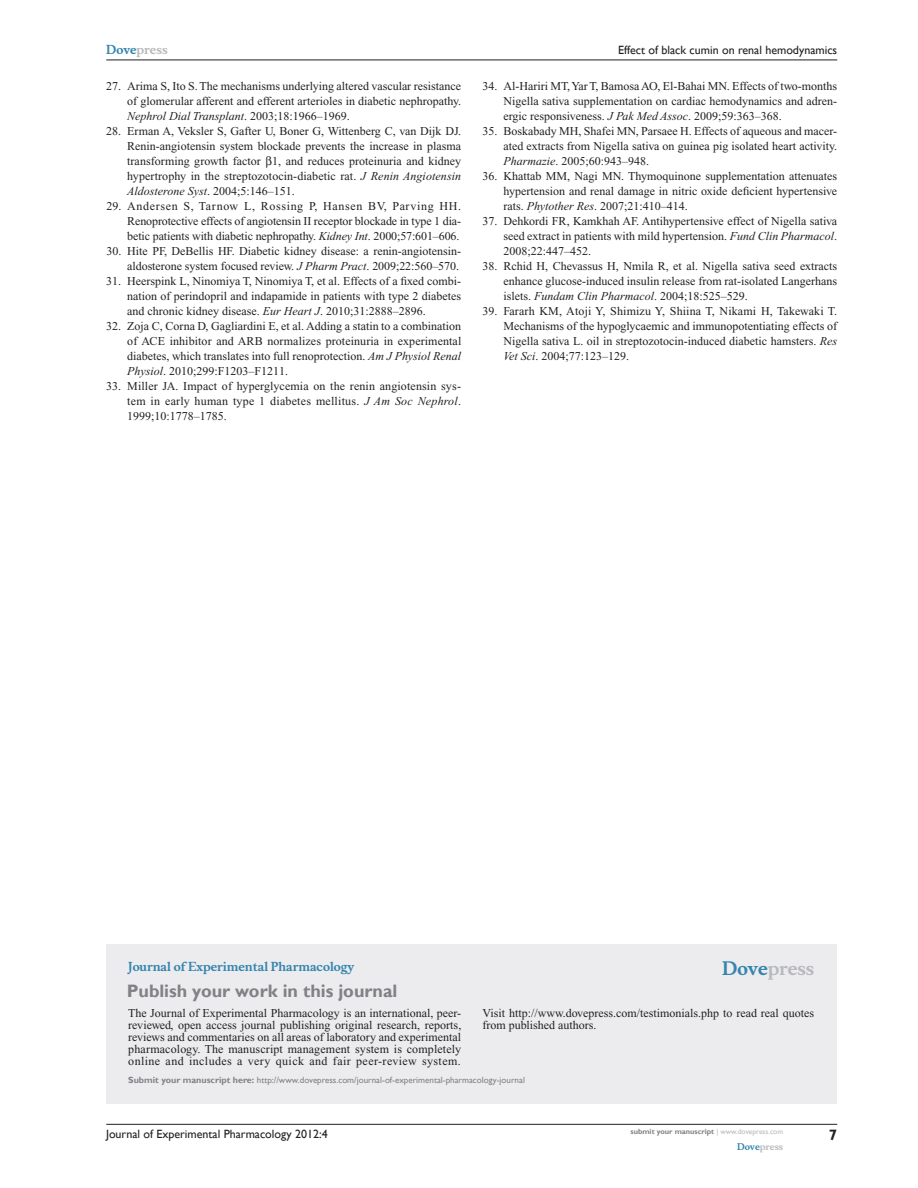
<style>
.page{position:relative;width:918px;height:1188px;background:#fff}
.page>*{position:absolute;margin:0;border:0;box-sizing:border-box;transform-origin:0 0}
.t1{font:700 18px "Gill Sans";color:#808285}
.t2{font:700 18px "Musee";color:#b8b9bc}
.t3{font:700 15px "Gill Sans";color:#231f20}
.t4{font:12px/15px "Times New Roman";color:#231f20;text-align:justify}
.t5{font:12px "Gill Sans";color:#231f20}
.t6{font:700 12px "Musee";color:#3485ae}
.t7{font:700 12px "Musee";color:#b8b9bc}
.t8{font:9px "Gill Sans";color:#808285}
.t9{font:700 9px "Musee";color:#b8b9bc}
.t10{font:700 7.5px "Gill Sans";color:#808285}
.s1{color:#3485ae}
.s2{font-style:italic}
.s3{font-weight:700}
.s4{font-weight:400;color:#b8b9bc}
</style>
<div class="page">
<div style="left:106px;top:944px;width:731px;height:159px;background:#ececee"></div>
<hr style="left:106px;top:1124px;width:731px;height:1px;background:#231f20">
<hr style="left:106px;top:60px;width:731px;height:1px;background:#231f20">
<p class="t7" style="left:106px;top:43px;width:63px"><span class="s1">Dove</span>press</p>
<p class="t4" style="left:127px;top:79px;width:335px;text-indent:-21px">27. Arima S, Ito S. The mechanisms underlying altered vascular resistance of glomerular afferent and efferent arterioles in diabetic nephropathy.<br><span class="s2">Nephrol Dial Transplant</span>. 2003;18:1966–1969.</p>
<p class="t4" style="left:127px;top:124px;width:335px;text-indent:-21px">28. Erman A, Veksler S, Gafter U, Boner G, Wittenberg C, van Dijk DJ.<br>Renin-angiotensin system blockade prevents the increase in plasma transforming growth factor 1, and reduces proteinuria and kidney hypertrophy in the streptozotocin-diabetic rat. <span class="s2">J Renin Angiotensin Aldosterone Syst</span>. 2004;5:146–151.</p>
<p class="t4" style="left:127px;top:199px;width:335px;text-indent:-21px">29. Andersen S, Tarnow L, Rossing P, Hansen BV, Parving HH.<br>Renoprotective effects of angiotensin II receptor blockade in type 1 dia&shy;betic patients with diabetic nephropathy. <span class="s2">Kidney Int</span>. 2000;57:601–606.</p>
<p class="t4" style="left:106px;top:244px;width:356px;text-align:right">30. Hite PF, DeBellis HF. Diabetic kidney disease: a renin-angiotensin&shy;aldosterone system focused review. <span class="s2">J Pharm Pract</span>. 2009;22:560–570.</p>
<p class="t4" style="left:127px;top:274px;width:335px;text-indent:-21px">31. Heerspink L, Ninomiya T, Ninomiya T, et al. Effects of a fixed combi&shy;nation of perindopril and indapamide in patients with type 2 diabetes and chronic kidney disease. <span class="s2">Eur Heart J</span>. 2010;31:2888–2896.</p>
<p class="t4" style="left:127px;top:319px;width:336px;text-indent:-21px">32. Zoja C, Corna D, Gagliardini E, et al. Adding a statin to a combination of ACE inhibitor and ARB normalizes proteinuria in experimental diabetes, which translates into full renoprotection. <span class="s2">Am J Physiol Renal Physiol</span>. 2010;299:F1203–F1211.</p>
<p class="t4" style="left:127px;top:379px;width:335px;text-indent:-21px">33. Miller JA. Impact of hyperglycemia on the renin angiotensin sys&shy;tem in early human type 1 diabetes mellitus. <span class="s2">J Am Soc Nephrol</span>.<br>1999;10:1778–1785.</p>
<p class="t5" style="left:618px;top:43px;width:220px">Effect of black cumin on renal hemodynamics</p>
<p class="t4" style="left:503px;top:79px;width:335px;text-indent:-21px">34. Al-Hariri MT, Yar T, Bamosa AO, El-Bahai MN. Effects of two-months Nigella sativa supplementation on cardiac hemodynamics and adren&shy;ergic responsiveness. <span class="s2">J Pak Med Assoc</span>. 2009;59:363–368.</p>
<p class="t4" style="left:503px;top:124px;width:335px;text-indent:-21px">35. Boskabady MH, Shafei MN, Parsaee H. Effects of aqueous and macer&shy;ated extracts from Nigella sativa on guinea pig isolated heart activity.<br><span class="s2">Pharmazie</span>. 2005;60:943–948.</p>
<p class="t4" style="left:503px;top:169px;width:335px;text-indent:-21px">36. Khattab MM, Nagi MN. Thymoquinone supplementation attenuates hypertension and renal damage in nitric oxide deficient hypertensive rats. <span class="s2">Phytother Res</span>. 2007;21:410–414.</p>
<p class="t4" style="left:503px;top:214px;width:335px;text-indent:-21px">37. Dehkordi FR, Kamkhah AF. Antihypertensive effect of Nigella sativa seed extract in patients with mild hypertension. <span class="s2">Fund Clin Pharmacol</span>.<br>2008;22:447–452.</p>
<p class="t4" style="left:503px;top:259px;width:335px;text-indent:-21px">38. Rchid H, Chevassus H, Nmila R, et al. Nigella sativa seed extracts enhance glucose-induced insulin release from rat-isolated Langerhans islets. <span class="s2">Fundam Clin Pharmacol</span>. 2004;18:525–529.</p>
<p class="t4" style="left:503px;top:304px;width:335px;text-indent:-21px">39. Fararh KM, Atoji Y, Shimizu Y, Shiina T, Nikami H, Takewaki T.<br>Mechanisms of the hypoglycaemic and immunopotentiating effects of Nigella sativa L. oil in streptozotocin-induced diabetic hamsters. <span class="s2">Res Vet Sci</span>. 2004;77:123–129.</p>
<p class="t6" style="left:128px;top:959px;width:227px">Journal of Experimental Pharmacology</p>
<h1 class="t1" style="left:127px;top:980px;width:272px">Publish your work in this journal</h1>
<h1 class="t2" style="left:722px;top:958px;width:94px"><span class="s1">Dove</span>press</h1>
<p class="t4" style="left:128px;top:1007px;width:335px;line-height:12px">The Journal of Experimental Pharmacology is an international, peer&shy;reviewed, open access journal publishing original research, reports, reviews and commentaries on all areas of laboratory and experimental pharmacology. The manuscript management system is completely online and includes a very quick and fair peer-review system.</p>
<p class="t4" style="left:482px;top:1007px;width:333px;line-height:12px">Visit http://www.dovepress.com/testimonials.php to read real quotes from published authors.</p>
<p class="t8" style="left:128px;top:1075px;width:398px"><span class="s3">Submit your manuscript here:</span> http://www.dovepress.com/journal-of-experimental-pharmacology-journal</p>
<p class="t5" style="left:106px;top:1127px;width:223px">Journal of Experimental Pharmacology 2012:4</p>
<p class="t10" style="left:631px;top:1127px;width:154px">submit your manuscript <span class="s4">| www.dovepress.com</span></p>
<p class="t9" style="left:737px;top:1141px;width:48px"><span class="s1">Dove</span>press</p>
<p class="t3" style="left:829px;top:1126px;width:10px">7</p>
</div>
